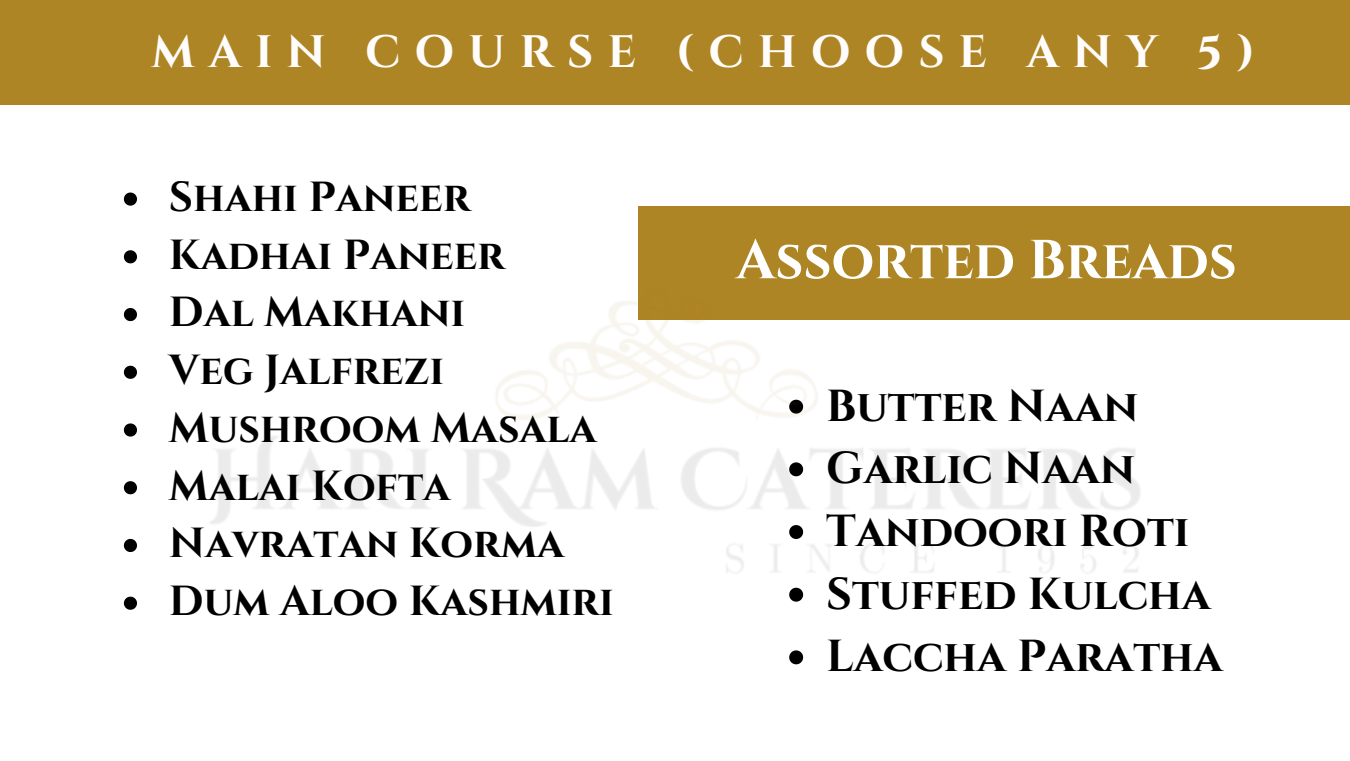
<style>
.page{position:relative;width:1350px;height:761px;background:#fff}
.page>*{position:absolute;margin:0;border:0;box-sizing:border-box;transform-origin:0 0}
.t1{font:700 54.75px "Cinzel";color:#fff}
.t2{font:700 45.3px "Cinzel";letter-spacing:.31em;color:#fffcfc}
.t3{font:700 44.7px "Cinzel";color:#000}
.t4{font:700 42px "Cinzel";color:#000}
</style>
<div class="page">
<svg style="left:124px;top:192px;width:13px;height:4px"></svg>
<div style="left:0;top:0;width:1350px;height:105px;background:#ae8524"></div>
<div style="left:639px;top:206px;width:711px;height:114px;background:#ae8524"></div>
<img style="left:123px;top:196px;width:1017px;height:469px">
<p class="t2" style="left:152px;top:23px;width:1105px">MAIN COURSE (CHOOSE ANY 5)</p>
<h2 class="t4" style="left:169px;top:170px;width:303px">Shahi Paneer</h2>
<p class="t4" style="left:169px;top:228px;width:337px">Kadhai Paneer</p>
<p class="t4" style="left:169px;top:285px;width:298px">Dal Makhani</p>
<p class="t4" style="left:169px;top:343px;width:277px">Veg Jalfrezi</p>
<p class="t4" style="left:169px;top:401px;width:429px">Mushroom Masala</p>
<p class="t4" style="left:169px;top:458px;width:283px">Malai Kofta</p>
<p class="t4" style="left:169px;top:516px;width:397px">Navratan Korma</p>
<p class="t4" style="left:169px;top:574px;width:446px">Dum Aloo Kashmiri</p>
<p class="t1" style="left:736px;top:225px;width:502px">Assorted Breads</p>
<p class="t3" style="left:826px;top:377px;width:314px">Butter Naan</p>
<p class="t3" style="left:826px;top:440px;width:310px">Garlic Naan</p>
<p class="t3" style="left:826px;top:502px;width:365px">Tandoori Roti</p>
<p class="t3" style="left:826px;top:565px;width:386px">Stuffed Kulcha</p>
<p class="t3" style="left:826px;top:627px;width:398px">Laccha Paratha</p>
</div>
